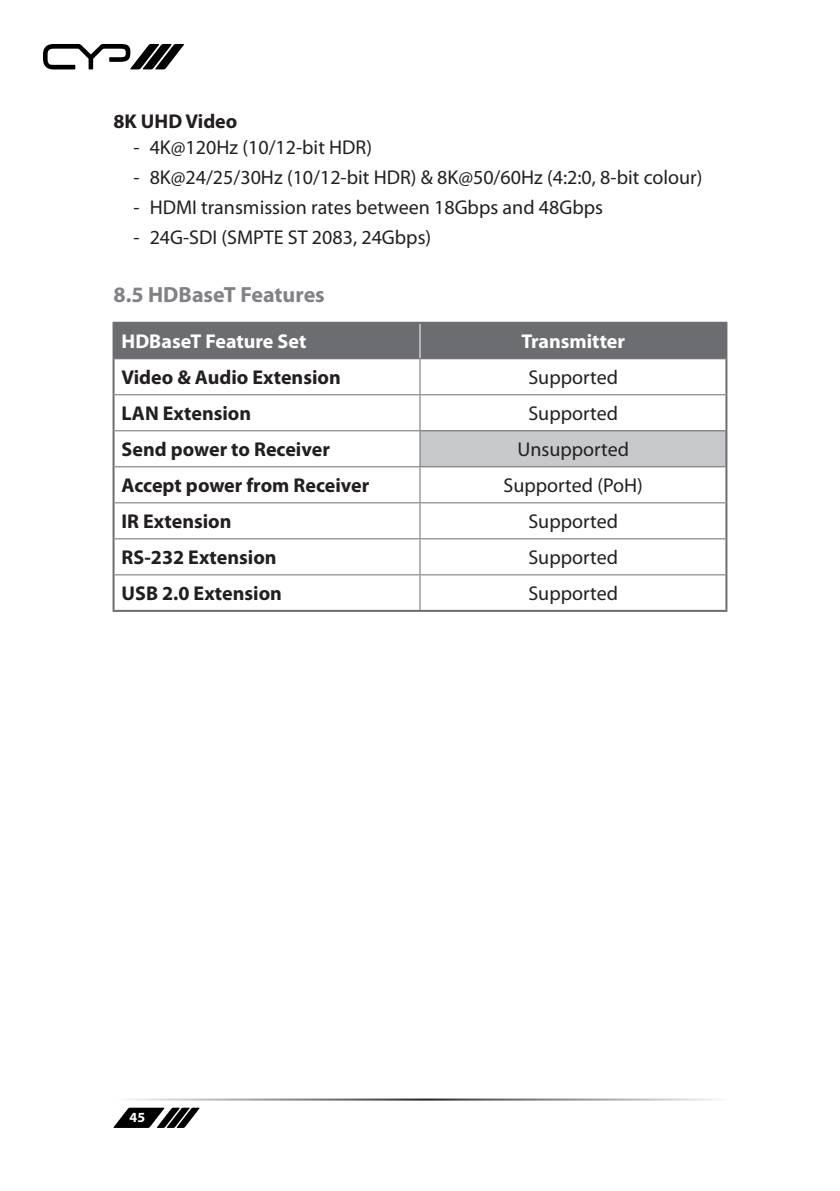
<style>
.page{position:relative;width:840px;height:1191px;background:#fff}
.page>*{position:absolute;margin:0;border:0;box-sizing:border-box;transform-origin:0 0}
.t1{font:700 22px "Myriad Pro";color:#808285}
.t2{font:20px "Myriad Pro";color:#231f20}
.t3{font:700 20px "Myriad Pro";color:#231f20}
.t4{font:700 20px "Myriad Pro";color:#fff}
.t5{font:700 14px "Myriad Pro";color:#fff}
</style>
<div class="page">
<svg style="left:43px;top:44px;width:141px;height:25px"></svg>
<svg style="left:113px;top:1107px;width:86px;height:21px"></svg>
<div style="left:114px;top:324px;width:611px;height:34px;background:#6c6d70"></div>
<div style="left:420px;top:431px;width:306px;height:36px;background:#c7c8ca"></div>
<hr style="left:419px;top:324px;width:1px;height:34px;background:#fff">
<hr style="left:112px;top:324px;width:2px;height:35px;background:#6c6d70">
<hr style="left:112px;top:322px;width:308px;height:2px;background:#6c6d70">
<hr style="left:114px;top:358px;width:306px;height:1px;background:#6c6d70">
<hr style="left:420px;top:322px;width:307px;height:2px;background:#6c6d70">
<hr style="left:725px;top:324px;width:2px;height:35px;background:#6c6d70">
<hr style="left:420px;top:358px;width:305px;height:1px;background:#6c6d70">
<hr style="left:112px;top:359px;width:2px;height:36px;background:#6c6d70">
<hr style="left:419px;top:359px;width:1px;height:35px;background:#6c6d70">
<hr style="left:725px;top:359px;width:2px;height:36px;background:#6c6d70">
<hr style="left:112px;top:395px;width:2px;height:36px;background:#6c6d70">
<hr style="left:114px;top:394px;width:306px;height:1px;background:#6c6d70">
<hr style="left:419px;top:395px;width:1px;height:35px;background:#6c6d70">
<hr style="left:420px;top:394px;width:305px;height:1px;background:#6c6d70">
<hr style="left:725px;top:395px;width:2px;height:36px;background:#6c6d70">
<hr style="left:112px;top:431px;width:2px;height:36px;background:#6c6d70">
<hr style="left:114px;top:430px;width:306px;height:1px;background:#6c6d70">
<hr style="left:419px;top:431px;width:1px;height:35px;background:#6c6d70">
<hr style="left:420px;top:430px;width:305px;height:1px;background:#6c6d70">
<hr style="left:725px;top:431px;width:2px;height:36px;background:#6c6d70">
<hr style="left:112px;top:467px;width:2px;height:36px;background:#6c6d70">
<hr style="left:114px;top:466px;width:306px;height:1px;background:#6c6d70">
<hr style="left:419px;top:467px;width:1px;height:35px;background:#6c6d70">
<hr style="left:420px;top:466px;width:305px;height:1px;background:#6c6d70">
<hr style="left:725px;top:467px;width:2px;height:36px;background:#6c6d70">
<hr style="left:112px;top:503px;width:2px;height:36px;background:#6c6d70">
<hr style="left:114px;top:502px;width:306px;height:1px;background:#6c6d70">
<hr style="left:419px;top:503px;width:1px;height:35px;background:#6c6d70">
<hr style="left:420px;top:502px;width:305px;height:1px;background:#6c6d70">
<hr style="left:725px;top:503px;width:2px;height:36px;background:#6c6d70">
<hr style="left:112px;top:539px;width:2px;height:36px;background:#6c6d70">
<hr style="left:114px;top:538px;width:306px;height:1px;background:#6c6d70">
<hr style="left:419px;top:539px;width:1px;height:35px;background:#6c6d70">
<hr style="left:420px;top:538px;width:305px;height:1px;background:#6c6d70">
<hr style="left:725px;top:539px;width:2px;height:36px;background:#6c6d70">
<hr style="left:112px;top:575px;width:2px;height:35px;background:#6c6d70">
<hr style="left:114px;top:574px;width:306px;height:1px;background:#6c6d70">
<hr style="left:112px;top:610px;width:308px;height:2px;background:#6c6d70">
<hr style="left:419px;top:575px;width:1px;height:35px;background:#6c6d70">
<hr style="left:420px;top:574px;width:305px;height:1px;background:#6c6d70">
<hr style="left:725px;top:575px;width:2px;height:35px;background:#6c6d70">
<hr style="left:420px;top:610px;width:307px;height:2px;background:#6c6d70">
<p class="t3" style="left:113px;top:109px;width:125px">8K UHD Video</p>
<p class="t2" style="left:133px;top:135px;width:240px">- 4K@120Hz (10/12-bit HDR)</p>
<p class="t2" style="left:133px;top:165px;width:570px">- 8K@24/25/30Hz (10/12-bit HDR) &amp; 8K@50/60Hz (4:2:0, 8-bit colour)</p>
<p class="t2" style="left:133px;top:195px;width:471px">- HDMI transmission rates between 18Gbps and 48Gbps</p>
<p class="t2" style="left:133px;top:225px;width:299px">- 24G-SDI (SMPTE ST 2083, 24Gbps)</p>
<p class="t1" style="left:113px;top:280px;width:213px">8.5 HDBaseT Features</p>
<p class="t4" style="left:121px;top:328px;width:186px">HDBaseT Feature Set</p>
<p class="t4" style="left:521px;top:328px;width:105px">Transmitter</p>
<p class="t3" style="left:121px;top:364px;width:221px">Video &amp; Audio Extension</p>
<p class="t2" style="left:528px;top:364px;width:91px">Supported</p>
<p class="t3" style="left:121px;top:400px;width:131px">LAN Extension</p>
<p class="t2" style="left:528px;top:400px;width:91px">Supported</p>
<p class="t3" style="left:121px;top:436px;width:210px">Send power to Receiver</p>
<p class="t2" style="left:517px;top:436px;width:113px">Unsupported</p>
<p class="t3" style="left:121px;top:472px;width:249px">Accept power from Receiver</p>
<p class="t2" style="left:503px;top:472px;width:141px">Supported (PoH)</p>
<p class="t3" style="left:121px;top:508px;width:111px">IR Extension</p>
<p class="t2" style="left:528px;top:508px;width:91px">Supported</p>
<p class="t3" style="left:121px;top:544px;width:156px">RS-232 Extension</p>
<p class="t2" style="left:528px;top:544px;width:91px">Supported</p>
<p class="t3" style="left:121px;top:580px;width:162px">USB 2.0 Extension</p>
<p class="t2" style="left:528px;top:580px;width:91px">Supported</p>
<p class="t5" style="left:130px;top:1108px;width:17px">45</p>
</div>
